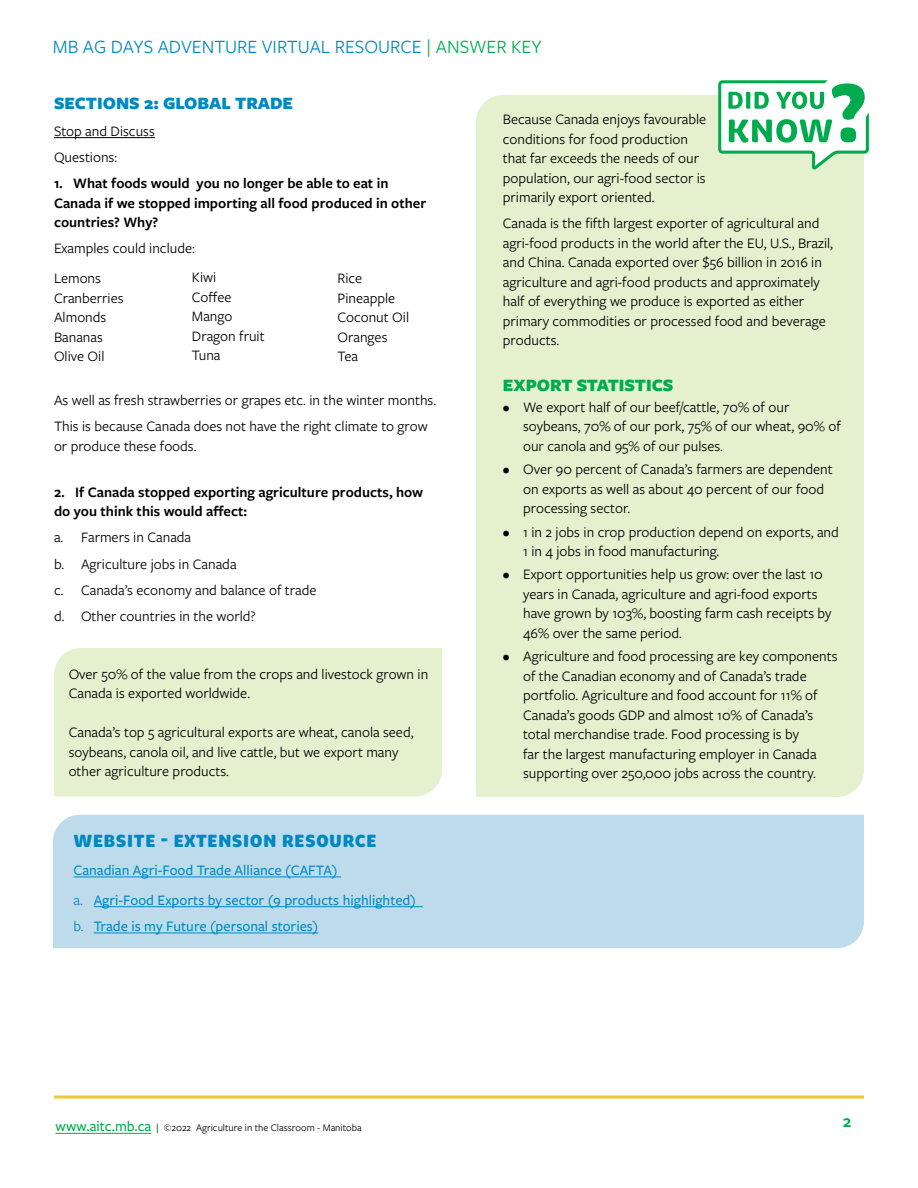
<style>
.page{position:relative;width:918px;height:1188px;background:#fff}
.page>*{position:absolute;margin:0;border:0;box-sizing:border-box;transform-origin:0 0}
.t1{font:19.5px "Freight Sans Pro";color:#0089c0}
.t2{font:900 18px "Brevia";letter-spacing:.015em;color:#0089c0}
.t3{font:900 18px "Freight Sans Pro";color:#0089c0}
.t4{font:900 18px "Freight Sans Pro";color:#00ab4e}
.t5{font:600 18px "Freight Sans Pro";color:#00ab4e}
.t6{font:15px/19.5px "Freight Sans Pro";color:#000}
.t7{font:600 15px/19.5px "Freight Sans Pro";color:#000}
.t8{font:500 15px/29.7px "Freight Sans Pro";color:#0089c0}
.t9{font:10.5px "Freight Sans Pro";color:#000}
.s1{color:#00ab4e}
.s2{font-weight:400}
.s3{font-weight:500;font-size:15px;color:#00ab4e}
</style>
<div class="page">
<hr style="left:56px;top:1133px;width:95px;height:1px;background:#00ab4e">
<hr style="left:54px;top:1095px;width:810px;height:3px;background:#eacc2a">
<hr style="left:54px;top:137px;width:101px;height:1px;background:#000">
<div style="left:54px;top:648px;width:388px;height:148px;background:#e5f0ce"></div>
<div style="left:476px;top:95px;width:388px;height:702px;background:#e5f0ce"></div>
<div style="left:53px;top:815px;width:811px;height:133px;background:#bedbec"></div>
<hr style="left:73px;top:877px;width:268px;height:1px;background:#0089c0">
<hr style="left:94px;top:906px;width:329px;height:1px;background:#0089c0">
<hr style="left:94px;top:933px;width:224px;height:1px;background:#0089c0">
<div style="left:717px;top:81px;width:152px;height:396px;background:#e5f0ce"></div>
<svg style="left:720px;top:80px;width:147px;height:88px"></svg>
<h1 class="t1" style="left:53px;top:34px;width:490px">MB AG DAYS ADVENTURE VIRTUAL RESOURCE <span class="s1">| ANSWER KEY</span></h1>
<p class="t3" style="left:54px;top:91px;width:241px">SECTIONS 2: GLOBAL TRADE</p>
<p class="t6" style="left:54px;top:117px;width:102px;line-height:26.2px">Stop and Discuss<br>Questions:</p>
<p class="t7" style="left:54px;top:173px;width:374px">1. What foods would you no longer be able to eat in<br>Canada if we stopped importing all food produced in other countries? Why?</p>
<p class="t6" style="left:54px;top:238px;width:142px">Examples could include:</p>
<p class="t6" style="left:54px;top:268px;width:71px">Lemons<br>Cranberries<br>Almonds<br>Bananas<br>Olive Oil</p>
<p class="t6" style="left:192px;top:267px;width:74px">Kiwi<br>Coffee<br>Mango<br>Dragon fruit<br>Tuna</p>
<p class="t6" style="left:338px;top:268px;width:73px">Rice<br>Pineapple<br>Coconut Oil<br>Oranges<br>Tea</p>
<p class="t6" style="left:54px;top:386px;width:384px;line-height:26.2px">As well as fresh strawberries or grapes etc. in the winter months.<br>This is because Canada does not have the right climate to grow</p>
<p class="t6" style="left:54px;top:436px;width:144px">or produce these foods.</p>
<p class="t7" style="left:54px;top:481px;width:371px">2. If Canada stopped exporting agriculture products, how do you think this would affect:</p>
<p class="t6" style="left:54px;top:524px;width:264px;line-height:26.2px">a. Farmers in Canada<br>b. Agriculture jobs in Canada<br>c. Canada’s economy and balance of trade d. Other countries in the world?</p>
<p class="t6" style="left:69px;top:664px;width:361px">Over 50% of the value from the crops and livestock grown in<br>Canada is exported worldwide.</p>
<p class="t6" style="left:69px;top:722px;width:346px">Canada’s top 5 agricultural exports are wheat, canola seed, soybeans, canola oil, and live cattle, but we export many other agriculture products.</p>
<p class="t2" style="left:74px;top:829px;width:305px">WEBSITE - EXTENSION RESOURCE</p>
<p class="t8" style="left:73px;top:855px;width:344px">Canadian Agri-Food Trade Alliance (CAFTA)<br><span class="s2">a.</span> Agri-Food Exports by sector (9 products highlighted)</p>
<p class="t8" style="left:73px;top:911px;width:246px"><span class="s2">b.</span> Trade is my Future (personal stories)</p>
<p class="t6" style="left:503px;top:109px;width:205px">Because Canada enjoys favourable conditions for food production that far exceeds the needs of our population, our agri-food sector is primarily export oriented.</p>
<p class="t6" style="left:503px;top:213px;width:332px">Canada is the fifth largest exporter of agricultural and agri-food products in the world after the EU, U.S., Brazil, and China. Canada exported over $56 billion in 2016 in agriculture and agri-food products and approximately half of everything we produce is exported as either primary commodities or processed food and beverage products.</p>
<p class="t4" style="left:503px;top:373px;width:172px">EXPORT STATISTICS</p>
<p class="t6" style="left:523px;top:397px;width:319px;text-indent:-20px">• We export half of our beef/cattle, 70% of our soybeans, 70% of our pork, 75% of our wheat, 90% of our canola and 95% of our pulses.</p>
<p class="t6" style="left:523px;top:459px;width:311px;text-indent:-20px">• Over 90 percent of Canada’s farmers are dependent on exports as well as about 40 percent of our food processing sector.</p>
<p class="t6" style="left:523px;top:521px;width:317px;text-indent:-20px">• 1 in 2 jobs in crop production depend on exports, and<br>1 in 4 jobs in food manufacturing.</p>
<p class="t6" style="left:523px;top:564px;width:310px;text-indent:-20px">• Export opportunities help us grow: over the last 10 years in Canada, agriculture and agri-food exports have grown by 103%, boosting farm cash receipts by 46% over the same period.</p>
<p class="t6" style="left:523px;top:646px;width:316px;text-indent:-20px">• Agriculture and food processing are key components of the Canadian economy and of Canada’s trade portfolio. Agriculture and food account for 11% of Canada’s goods GDP and almost 10% of Canada’s total merchandise trade. Food processing is by<br>far the largest manufacturing employer in Canada supporting over 250,000 jobs across the country.</p>
<p class="t9" style="left:56px;top:1121px;width:308px"><span class="s3">www.aitc.mb.ca</span> | ©2022 Agriculture in the Classroom - Manitoba</p>
<p class="t5" style="left:843px;top:1109px;width:10px">2</p>
</div>
